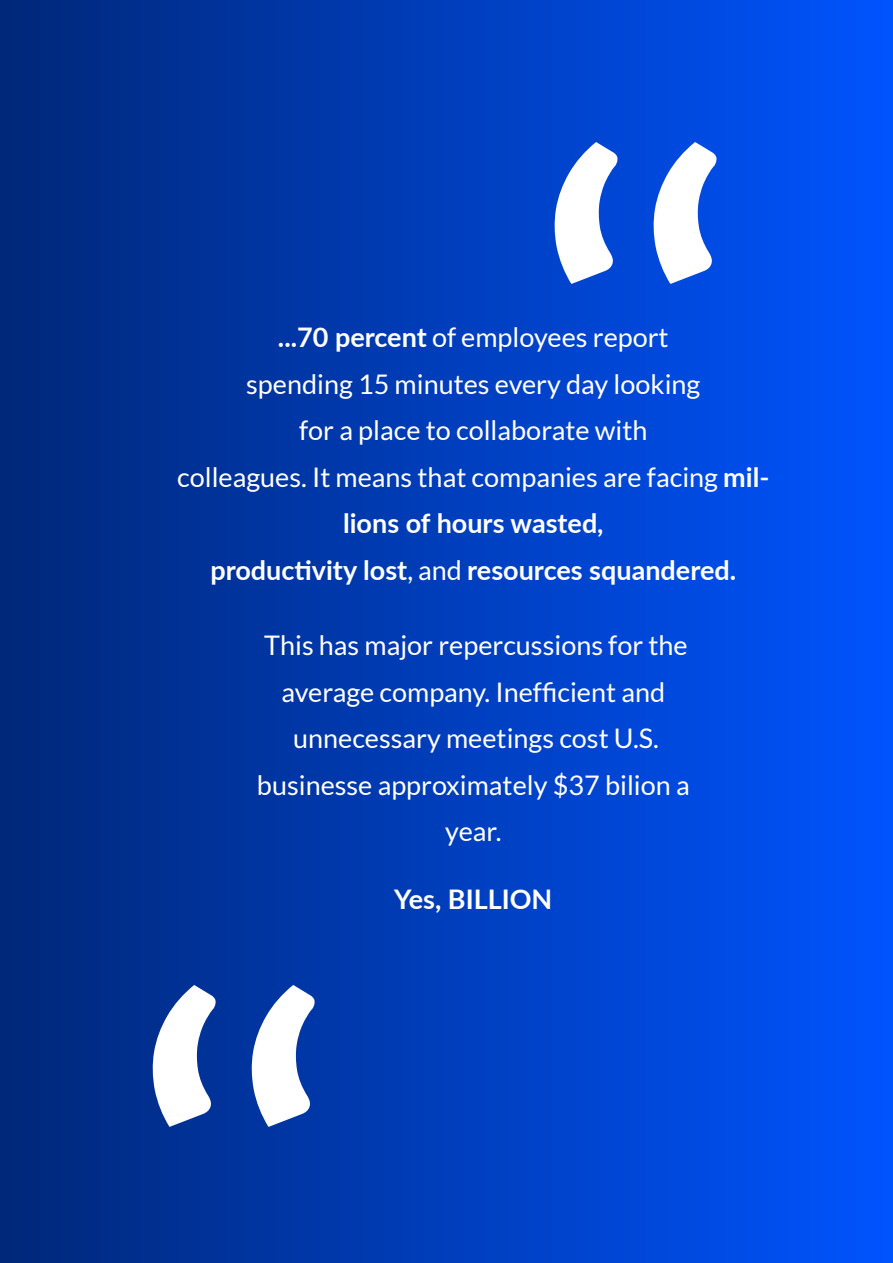
<style>
.page{position:relative;width:893px;height:1263px;background:#fff}
.page>*{position:absolute;margin:0;border:0;box-sizing:border-box;transform-origin:0 0}
.t1{font:700 450px "Lato";color:#fff}
.t2{font:27px/46.5px "Lato";color:#fff;text-align:center}
.t3{font:700 27px "Lato";color:#fff}
.s1{font-weight:700}
</style>
<div class="page">
<div style="left:0;top:0;width:893px;height:1263px;background:linear-gradient(to right,#002879,#0054fe)"></div>
<h1 class="t1" style="left:536px;top:-2px;width:200px">‘‘</h1>
<p class="t2" style="left:177px;top:314px;width:594px"><span class="s1">...70 percent</span> of employees report<br>spending 15 minutes every day looking<br>for a place to collaborate with<br>colleagues. It means that companies are facing <span class="s1">mil&shy;lions of hours wasted,<br>productivity lost</span>, and <span class="s1">resources squandered.</span></p>
<p class="t2" style="left:257px;top:622px;width:434px">This has major repercussions for the average company. Inefficient and unnecessary meetings cost U.S. businesse approximately $37 bilion a year.</p>
<h1 class="t1" style="left:134px;top:841px;width:199px">‘‘</h1>
<p class="t3" style="left:394px;top:880px;width:159px">Yes, BILLION</p>
</div>
